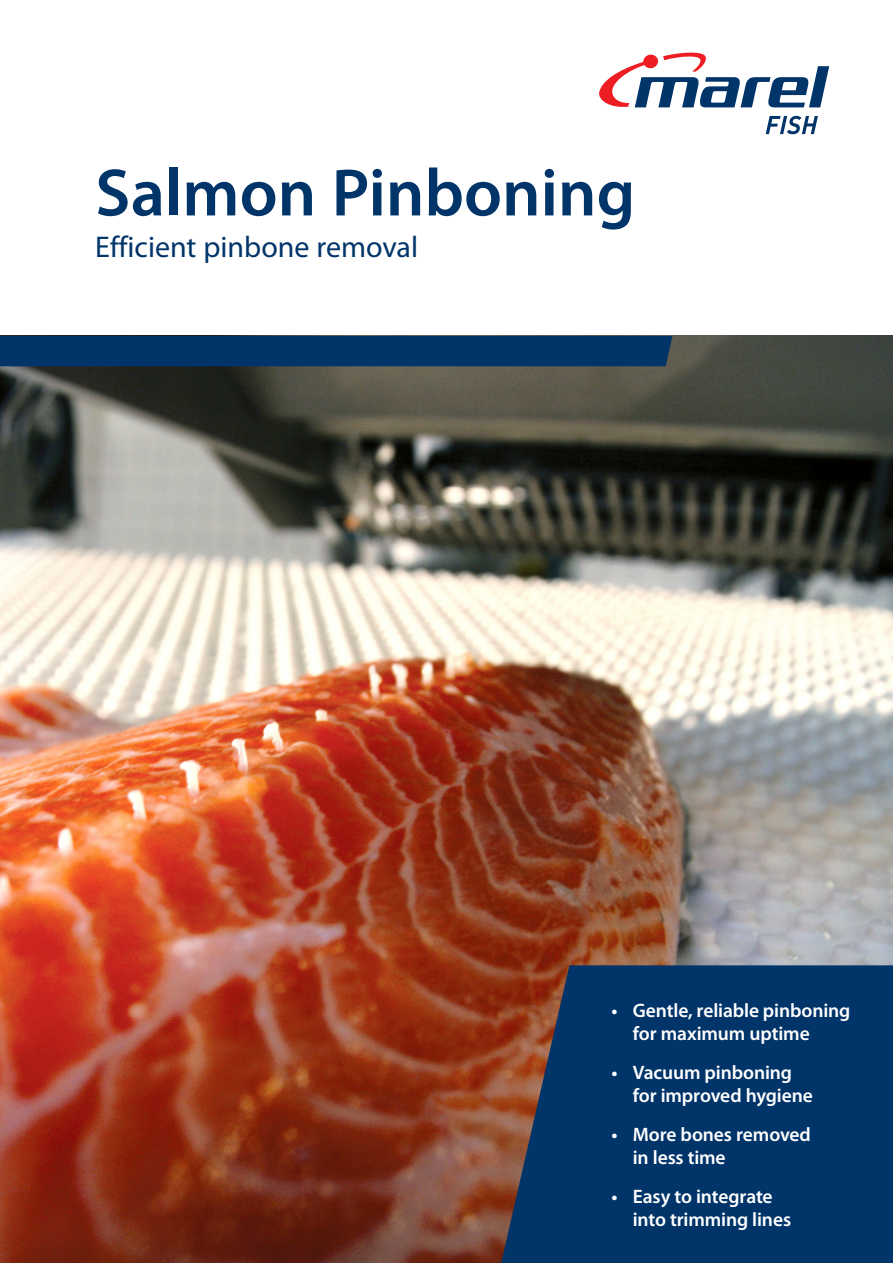
<style>
.page{position:relative;width:893px;height:1263px;background:#fff}
.page>*{position:absolute;margin:0;border:0;box-sizing:border-box;transform-origin:0 0}
.t1{font:600 67.5px "Myriad Pro";color:#013469}
.t2{font:30px "Myriad Pro";color:#013469}
.t3{font:600 19.5px/22.5px "Myriad Pro";letter-spacing:-.005em;color:#fff}
</style>
<div class="page">
<img style="left:0;top:336px;width:893px;height:927px">
<div style="left:0;top:336px;width:672px;height:30px;background:#013469"></div>
<svg style="left:599px;top:52px;width:230px;height:56px"></svg>
<svg style="left:766px;top:116px;width:52px;height:18px"></svg>
<svg style="left:501px;top:965px;width:392px;height:298px;background:#0e3663"></svg>
<h1 class="t1" style="left:95px;top:150px;width:541px">Salmon Pinboning</h1>
<h2 class="t2" style="left:95px;top:229px;width:324px">Efficient pinbone removal</h2>
<p class="t3" style="left:633px;top:999px;width:219px;text-indent:-21px">• Gentle, reliable pinboning for maximum uptime</p>
<p class="t3" style="left:633px;top:1061px;width:182px;text-indent:-21px">• Vacuum pinboning for improved hygiene</p>
<p class="t3" style="left:633px;top:1123px;width:180px;text-indent:-21px">• More bones removed in less time</p>
<p class="t3" style="left:633px;top:1185px;width:160px;text-indent:-21px">• Easy to integrate into trimming lines</p>
</div>
